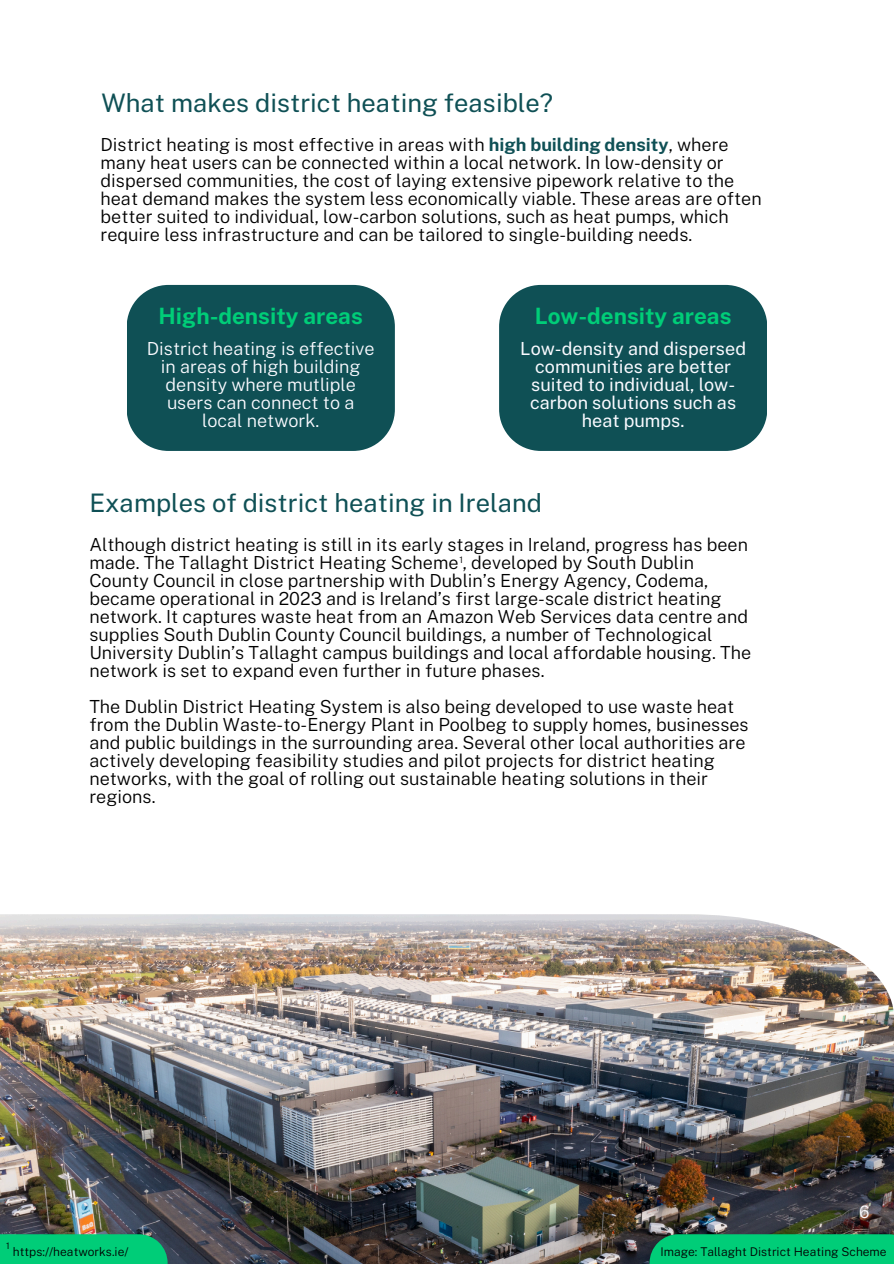
<style>
.page{position:relative;width:894px;height:1264px;background:#fff}
.page>*{position:absolute;margin:0;border:0;box-sizing:border-box;transform-origin:0 0}
.t1{font:25.5px "Public Sans";color:#0f5055}
.t2{font:700 22.5px "Public Sans";color:#00cd78}
.t3{font:300 18px/18px "Public Sans";color:#000}
.t4{font:300 18px/18px "Public Sans";color:#fafaff;text-align:center}
.t5{font:18px/18px "Public Sans";color:#fafaff;text-align:center}
.t6{font:300 17.1px "Public Sans";color:#fafaff}
.t7{font:300 12px "Public Sans";color:#000}
.t8{font:300 9px "Public Sans";color:#000}
.s1{font-weight:700;color:#0f5055}
</style>
<div class="page">
<img style="left:0;top:914px;width:893px;height:349px">
<div style="left:0;top:1234px;width:167px;height:29px;background:#00cd78"></div>
<div style="left:649px;top:1234px;width:244px;height:29px;background:#00cd78"></div>
<div style="left:127px;top:285px;width:267px;height:166px;background:#0f5055"></div>
<div style="left:499px;top:285px;width:267px;height:166px;background:#0f5055"></div>
<h2 class="t1" style="left:101px;top:88px;width:453px">What makes district heating feasible?</h2>
<p class="t3" style="left:100px;top:136px;width:662px">District heating is most effective in areas with <span class="s1">high building density</span>, where many heat users can be connected within a local network. In low-density or dispersed communities, the cost of laying extensive pipework relative to the heat demand makes the system less economically viable. These areas are often better suited to individual, low-carbon solutions, such as heat pumps, which require less infrastructure and can be tailored to single-building needs.</p>
<p class="t2" style="left:158px;top:302px;width:206px">High-density areas</p>
<p class="t4" style="left:147px;top:339px;width:229px">District heating is effective in areas of high building density where mutliple users can connect to a local network.</p>
<p class="t5" style="left:520px;top:339px;width:227px">Low-density and dispersed communities are better suited to individual, low&shy;carbon solutions such as heat pumps.</p>
<p class="t2" style="left:534px;top:302px;width:198px">Low-density areas</p>
<h3 class="t1" style="left:89px;top:488px;width:454px">Examples of district heating in Ireland</h3>
<h3 class="t3" style="left:89px;top:535px;width:663px">Although district heating is still in its early stages in Ireland, progress has been made. The Tallaght District Heating Scheme , developed by South Dublin County Council in close partnership with Dublin’s Energy Agency, Codema, became operational in 2023 and is Ireland’s first large-scale district heating network. It captures waste heat from an Amazon Web Services data centre and supplies South Dublin County Council buildings, a number of Technological University Dublin’s Tallaght campus buildings and local affordable housing. The network is set to expand even further in future phases.</h3>
<h2 class="t3" style="left:89px;top:697px;width:660px">The Dublin District Heating System is also being developed to use waste heat from the Dublin Waste-to-Energy Plant in Poolbeg to supply homes, businesses and public buildings in the surrounding area. Several other local authorities are actively developing feasibility studies and pilot projects for district heating networks, with the goal of rolling out sustainable heating solutions in their regions.</h2>
<h3 class="t8" style="left:459px;top:554px;width:5px">1</h3>
<p class="t6" style="left:858px;top:1201px;width:12px">6</p>
<h3 class="t8" style="left:6px;top:1240px;width:5px">1</h3>
<h1 class="t7" style="left:13px;top:1244px;width:117px">https://heatworks.ie/</h1>
<h3 class="t7" style="left:660px;top:1244px;width:228px">Image: Tallaght District Heating Scheme</h3>
</div>
